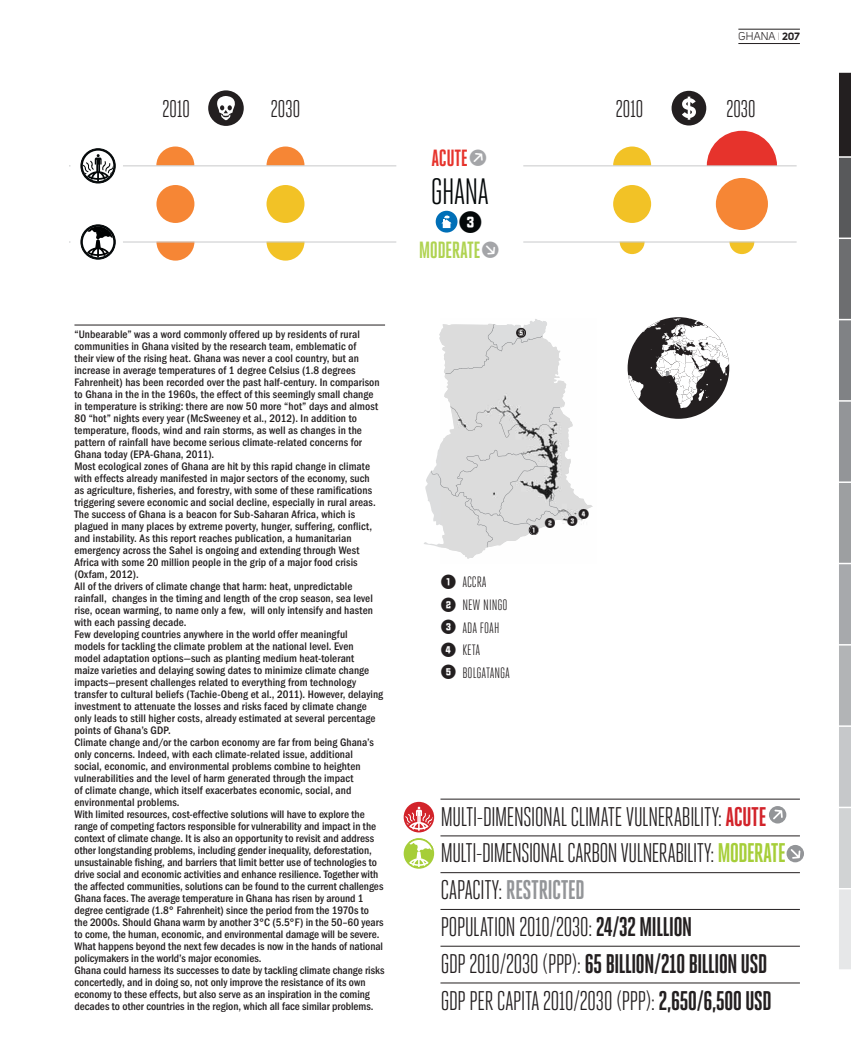
<style>
.page{position:relative;width:851px;height:1063px;background:#fff}
.page>*{position:absolute;margin:0;border:0;box-sizing:border-box;transform-origin:0 0}
.t1{font:36.6px "Heroic Condensed";letter-spacing:-.025em;color:#040809}
.t2{font:27.3px "Numbers Style Two Circle Negative";color:#040809}
.t3{font:27px/36.8px "Heroic Condensed";letter-spacing:-.03em;color:#231f20}
.t4{font:24px "Heroic Condensed";letter-spacing:-.02em;color:#231f20}
.t5{font:700 23.4px "Heroic Condensed";letter-spacing:-.03em;color:#b0d352}
.t6{font:700 23.4px "Heroic Condensed";letter-spacing:-.02em;color:#e6332c}
.t7{font:18px/22.5px "Numbers Style Two Circle Negative";color:#231f20;text-align:justify}
.t8{font:15px/22.5px "Heroic Condensed";color:#231f20}
.t9{font:12.6px "Numbers Style Two Circle Negative";color:#231f20}
.t10{font:500 condensed 11.25px/12px "ITC Franklin Gothic Std";letter-spacing:.005em;color:#231f20}
.t11{font:11.25px "Uni Sans Book";letter-spacing:.01em;color:#231f20}
.s1{font-family:"Uni Sans Thin";font-size:10.5px}
.s2{font-family:"Uni Sans Bold";font-size:10.5px}
.s3{font-family:"Button Bonus Circle Negative";font-weight:400;font-size:20.55px;color:#a4a5a8}
.s4{font-weight:700;color:#d2232a}
.s5{font-weight:700;color:#a6ce39}
.s6{font-weight:700;color:#939598}
.s7{font-weight:700}
</style>
<div class="page">
<svg style="left:839px;top:72px;width:11px;height:897px;background:#97989a"></svg>
<hr style="left:738px;top:29px;width:61px;height:1px;background:#231f20">
<hr style="left:738px;top:43px;width:61px;height:1px;background:#231f20">
<svg style="left:435px;top:211px;width:22px;height:22px"></svg>
<svg style="left:441px;top:215px;width:10px;height:13px"></svg>
<svg style="left:613px;top:147px;width:38px;height:19px"></svg>
<svg style="left:706px;top:131px;width:70px;height:35px"></svg>
<svg style="left:156px;top:243px;width:38px;height:18px"></svg>
<svg style="left:266px;top:243px;width:38px;height:18px"></svg>
<svg style="left:619px;top:243px;width:25px;height:11px"></svg>
<svg style="left:729px;top:243px;width:25px;height:11px"></svg>
<div style="left:156px;top:185px;width:38px;height:38px;background:#f68635;border-radius:50%"></div>
<div style="left:266px;top:185px;width:38px;height:38px;background:#f2c226;border-radius:50%"></div>
<div style="left:613px;top:185px;width:38px;height:38px;background:#f2c226;border-radius:50%"></div>
<div style="left:715px;top:178px;width:52px;height:52px;background:#f68635;border-radius:50%"></div>
<svg style="left:156px;top:147px;width:38px;height:19px"></svg>
<svg style="left:266px;top:147px;width:38px;height:19px"></svg>
<hr style="left:123px;top:166px;width:273px;height:1px;background:#c8c9cb">
<hr style="left:123px;top:242px;width:273px;height:1px;background:#c8c9cb">
<hr style="left:523px;top:166px;width:273px;height:1px;background:#c8c9cb">
<hr style="left:523px;top:242px;width:273px;height:1px;background:#c8c9cb">
<svg style="left:81px;top:149px;width:34px;height:34px"></svg>
<div style="left:81px;top:149px;width:34px;height:34px;border:1px solid #040809;border-radius:50%"></div>
<div style="left:83px;top:151px;width:30px;height:30px;background:#fff;border-radius:50%"></div>
<svg style="left:83px;top:154px;width:30px;height:27px"></svg>
<div style="left:81px;top:225px;width:34px;height:34px;border:1px solid #040809;border-radius:50%"></div>
<svg style="left:84px;top:227px;width:29px;height:30px"></svg>
<svg style="left:403px;top:838px;width:31px;height:31px"></svg>
<div style="left:405px;top:840px;width:27px;height:27px;background:#a6ce39;border-radius:50%"></div>
<svg style="left:406px;top:838px;width:28px;height:29px"></svg>
<svg style="left:403px;top:802px;width:31px;height:30px"></svg>
<div style="left:405px;top:804px;width:27px;height:27px;background:#d2232a;border-radius:50%"></div>
<svg style="left:405px;top:807px;width:27px;height:24px"></svg>
<hr style="left:440px;top:799px;width:359px;height:1px;background:#231f20">
<hr style="left:440px;top:836px;width:359px;height:1px;background:#231f20">
<hr style="left:440px;top:872px;width:359px;height:1px;background:#231f20">
<hr style="left:440px;top:909px;width:359px;height:1px;background:#231f20">
<hr style="left:440px;top:946px;width:359px;height:1px;background:#231f20">
<hr style="left:440px;top:983px;width:359px;height:1px;background:#231f20">
<svg style="left:424px;top:334px;width:169px;height:225px"></svg>
<svg style="left:450px;top:407px;width:110px;height:31px;background:#cdcdcd"></svg>
<img style="left:547px;top:334px;width:13px;height:17px">
<img style="left:440px;top:319px;width:107px;height:70px">
<img style="left:535px;top:326px;width:7px;height:25px">
<img style="left:450px;top:407px;width:53px;height:24px">
<img style="left:503px;top:411px;width:15px;height:14px">
<img style="left:548px;top:407px;width:12px;height:16px">
<svg style="left:445px;top:319px;width:90px;height:55px;background:#dbdbdc"></svg>
<svg style="left:431px;top:450px;width:141px;height:97px;background:#d7d7d7"></svg>
<div style="left:546px;top:520px;width:7px;height:6px;background:#fff;border-radius:50%"></div>
<div style="left:569px;top:518px;width:7px;height:6px;background:#fff;border-radius:50%"></div>
<div style="left:580px;top:511px;width:7px;height:6px;background:#fff;border-radius:50%"></div>
<svg style="left:627px;top:317px;width:102px;height:102px"></svg>
<hr style="left:74px;top:325px;width:311px;height:1px;background:#231f20">
<svg style="left:786px;top:845px;width:17px;height:17px"></svg>
<svg style="left:769px;top:806px;width:17px;height:18px"></svg>
<div style="left:671px;top:91px;width:35px;height:35px;background:#231f20;border-radius:50%"></div>
<svg style="left:682px;top:97px;width:14px;height:23px"></svg>
<div style="left:208px;top:90px;width:36px;height:36px;background:#231f20;border-radius:50%"></div>
<svg style="left:213px;top:96px;width:22px;height:25px"></svg>
<p class="t11" style="left:738px;top:30px;width:63px">GHANA <span class="s1">I</span> <span class="s2">207</span></p>
<h3 class="t4" style="left:162px;top:95px;width:30px">2010</h3>
<h3 class="t4" style="left:270px;top:95px;width:31px">2030</h3>
<h3 class="t4" style="left:615px;top:95px;width:30px">2010</h3>
<h3 class="t4" style="left:726px;top:95px;width:31px">2030</h3>
<h3 class="t6" style="left:431px;top:144px;width:58px">ACUTE<span class="s3">W</span></h3>
<h1 class="t1" style="left:430px;top:170px;width:60px">GHANA</h1>
<h2 class="t2" style="left:457px;top:207px;width:29px">3</h2>
<p class="t10" style="left:74px;top:330px;width:311px">“Unbearable” was a word commonly offered up by residents of rural communities in Ghana visited by the research team, emblematic of<br>their view of the rising heat. Ghana was never a cool country, but an increase in average temperatures of 1 degree Celsius (1.8 degrees Fahrenheit) has been recorded over the past half-century. In comparison to Ghana in the in the 1960s, the effect of this seemingly small change<br>in temperature is striking: there are now 50 more “hot” days and almost 80 “hot” nights every year (McSweeney et al., 2012). In addition to temperature, floods, wind and rain storms, as well as changes in the pattern of rainfall have become serious climate-related concerns for Ghana today (EPA-Ghana, 2011).<br>Most ecological zones of Ghana are hit by this rapid change in climate with effects already manifested in major sectors of the economy, such<br>as agriculture, fisheries, and forestry, with some of these ramifications triggering severe economic and social decline, especially in rural areas.<br>The success of Ghana is a beacon for Sub-Saharan Africa, which is plagued in many places by extreme poverty, hunger, suffering, conflict, and instability. As this report reaches publication, a humanitarian emergency across the Sahel is ongoing and extending through West Africa with some 20 million people in the grip of a major food crisis (Oxfam, 2012).<br>All of the drivers of climate change that harm: heat, unpredictable rainfall, changes in the timing and length of the crop season, sea level rise, ocean warming, to name only a few, will only intensify and hasten with each passing decade.<br>Few developing countries anywhere in the world offer meaningful<br>models for tackling the climate problem at the national level. Even<br>model adaptation options—such as planting medium heat-tolerant<br>maize varieties and delaying sowing dates to minimize climate change impacts—present challenges related to everything from technology transfer to cultural beliefs (Tachie-Obeng et al., 2011). However, delaying investment to attenuate the losses and risks faced by climate change only leads to still higher costs, already estimated at several percentage points of Ghana’s GDP.<br>Climate change and/or the carbon economy are far from being Ghana’s only concerns. Indeed, with each climate-related issue, additional<br>social, economic, and environmental problems combine to heighten vulnerabilities and the level of harm generated through the impact<br>of climate change, which itself exacerbates economic, social, and environmental problems.<br>With limited resources, cost-effective solutions will have to explore the range of competing factors responsible for vulnerability and impact in the context of climate change. It is also an opportunity to revisit and address other longstanding problems, including gender inequality, deforestation, unsustainable fishing, and barriers that limit better use of technologies to drive social and economic activities and enhance resilience. Together with the affected communities, solutions can be found to the current challenges Ghana faces. The average temperature in Ghana has risen by around 1 degree centigrade (1.8° Fahrenheit) since the period from the 1970s to the 2000s. Should Ghana warm by another 3°C (5.5°F) in the 50–60 years to come, the human, economic, and environmental damage will be severe.<br>What happens beyond the next few decades is now in the hands of national policymakers in the world’s major economies.<br>Ghana could harness its successes to date by tackling climate change risks concertedly, and in doing so, not only improve the resistance of its own economy to these effects, but also serve as an inspiration in the coming decades to other countries in the region, which all face similar problems.</p>
<h3 class="t5" style="left:419px;top:237px;width:83px">MODERATE<span class="s3">U</span></h3>
<h3 class="t7" style="left:439px;top:572px;width:20px">1<br>2<br>3<br>4<br>5</h3>
<h3 class="t8" style="left:462px;top:571px;width:49px">ACCRA<br>NEW NINGO<br>ADA FOAH<br>KETA<br>BOLGATANGA</h3>
<p class="t9" style="left:577px;top:508px;width:14px">4</p>
<p class="t9" style="left:543px;top:515px;width:36px">2 3</p>
<p class="t3" style="left:440px;top:798px;width:347px">MULTI-DIMENSIONAL CLIMATE VULNERABILITY: <span class="s4">ACUTE </span>MULTI-DIMENSIONAL CARBON VULNERABILITY: <span class="s5">MODERATE </span>CAPACITY: <span class="s6">RESTRICTED<br></span>POPULATION 2010/2030: <span class="s7">24/32 MILLION<br></span>GDP 2010/2030 (PPP): <span class="s7">65 BILLION/210 BILLION USD </span>GDP PER CAPITA 2010/2030 (PPP): <span class="s7">2,650/6,500 USD</span></p>
</div>
